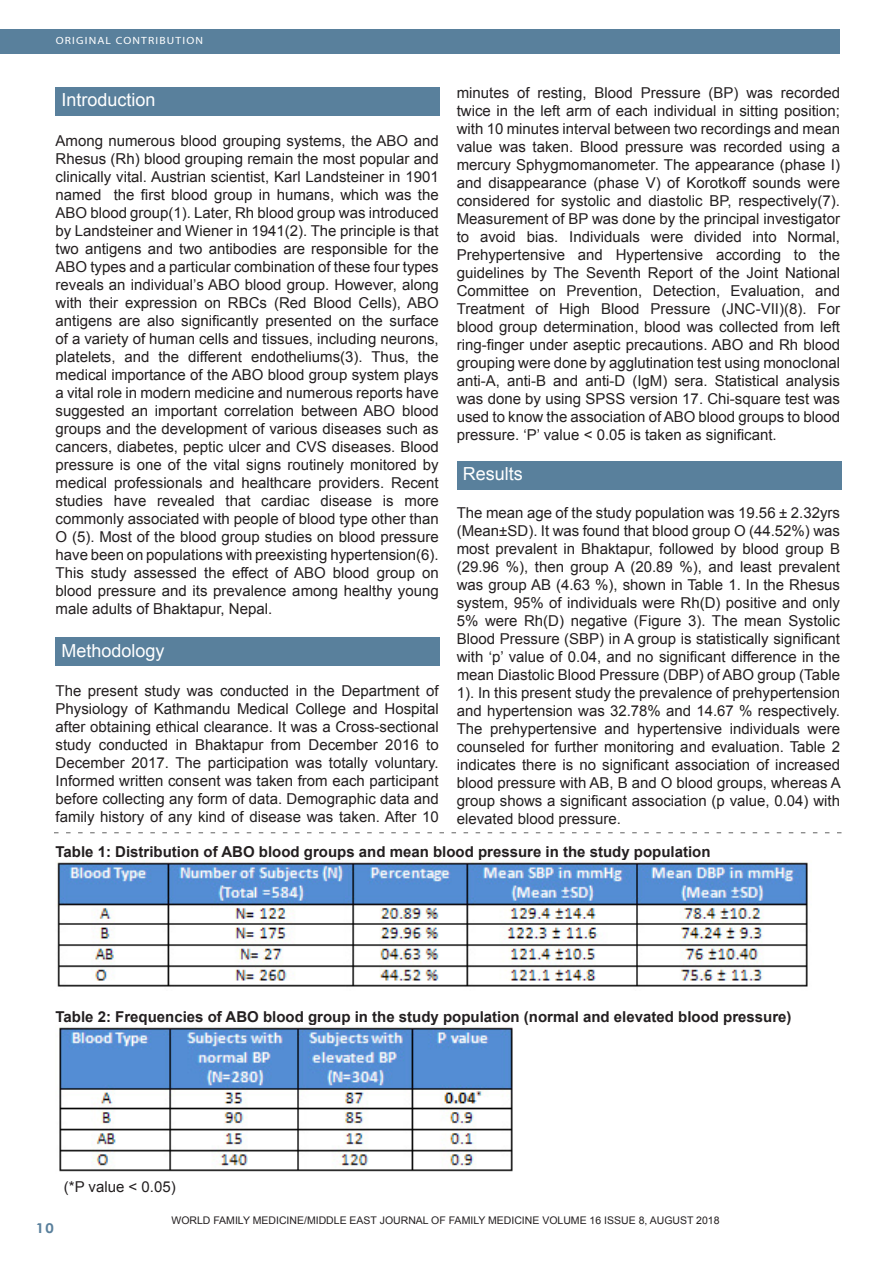
<style>
.page{position:relative;width:893px;height:1263px;background:#fff}
.page>*{position:absolute;margin:0;border:0;box-sizing:border-box;transform-origin:0 0}
.Footnote_Text{font:18px "Arial";color:#fff}
.Footnote_Text-2{font:15px/18px "Arial";color:#231f20;text-align:justify}
.Footnote_Text-3{font:700 15px "Arial";color:#231f20}
.t1{font:700 13.5px "Century Gothic";color:#59809c;scale:1.1 1}
.Footnote_Text-4{font:10.5px "Arial";color:#231f20}
.t2{font:10.5px "Myriad";letter-spacing:.1em;color:#fff;scale:1.1 1}
</style>
<div class="page">
<div style="left:0;top:30px;width:840px;height:24px;background:#59809c"></div>
<div style="left:56px;top:87px;width:384px;height:29px;background:#59809c"></div>
<div style="left:56px;top:638px;width:384px;height:28px;background:#59809c"></div>
<div style="left:457px;top:461px;width:385px;height:28px;background:#59809c"></div>
<svg style="left:54px;top:832px;width:788px;height:1px"></svg>
<img style="left:57px;top:860px;width:751px;height:127px">
<img style="left:59px;top:1025px;width:454px;height:147px">
<p class="t2" style="left:56px;top:35px;width:135px">ORIGINAL CONTRIBUTION</p>
<p class="Footnote_Text-2" style="left:457px;top:84px;width:385px">minutes of resting, Blood Pressure (BP) was recorded twice in the left arm of each individual in sitting position; with 10 minutes interval between two recordings and mean value was taken. Blood pressure was recorded using a mercury Sphygmomanometer. The appearance (phase I) and disappearance (phase V) of Korotkoff sounds were considered for systolic and diastolic BP, respectively(7).<br>Measurement of BP was done by the principal investigator to avoid bias. Individuals were divided into Normal, Prehypertensive and Hypertensive according to the guidelines by The Seventh Report of the Joint National Committee on Prevention, Detection, Evaluation, and Treatment of High Blood Pressure (JNC-VII)(8). For blood group determination, blood was collected from left ring-finger under aseptic precautions. ABO and Rh blood grouping were done by agglutination test using monoclonal anti-A, anti-B and anti-D (IgM) sera. Statistical analysis was done by using SPSS version 17. Chi-square test was used to know the association of ABO blood groups to blood pressure. ‘P’ value &lt; 0.05 is taken as significant.</p>
<p class="Footnote_Text" style="left:463px;top:462px;width:62px">Results</p>
<p class="Footnote_Text-2" style="left:457px;top:504px;width:386px">The mean age of the study population was 19.56 ± 2.32yrs (Mean±SD). It was found that blood group O (44.52%) was most prevalent in Bhaktapur, followed by blood group B (29.96 %), then group A (20.89 %), and least prevalent was group AB (4.63 %), shown in Table 1. In the Rhesus system, 95% of individuals were Rh(D) positive and only 5% were Rh(D) negative (Figure 3). The mean Systolic Blood Pressure (SBP) in A group is statistically significant with ‘p’ value of 0.04, and no significant difference in the mean Diastolic Blood Pressure (DBP) of ABO group (Table 1). In this present study the prevalence of prehypertension and hypertension was 32.78% and 14.67 % respectively.<br>The prehypertensive and hypertensive individuals were counseled for further monitoring and evaluation. Table 2 indicates there is no significant association of increased blood pressure with AB, B and O blood groups, whereas A group shows a significant association (p value, 0.04) with elevated blood pressure.</p>
<p class="Footnote_Text-3" style="left:56px;top:842px;width:657px">Table 1: Distribution of ABO blood groups and mean blood pressure in the study population</p>
<p class="Footnote_Text" style="left:62px;top:88px;width:96px">Introduction</p>
<p class="Footnote_Text-2" style="left:56px;top:131px;width:385px">Among numerous blood grouping systems, the ABO and Rhesus (Rh) blood grouping remain the most popular and clinically vital. Austrian scientist, Karl Landsteiner in 1901 named the first blood group in humans, which was the ABO blood group(1). Later, Rh blood group was introduced by Landsteiner and Wiener in 1941(2). The principle is that two antigens and two antibodies are responsible for the ABO types and a particular combination of these four types reveals an individual’s ABO blood group. However, along with their expression on RBCs (Red Blood Cells), ABO antigens are also significantly presented on the surface of a variety of human cells and tissues, including neurons, platelets, and the different endotheliums(3). Thus, the medical importance of the ABO blood group system plays a vital role in modern medicine and numerous reports have suggested an important correlation between ABO blood groups and the development of various diseases such as cancers, diabetes, peptic ulcer and CVS diseases. Blood pressure is one of the vital signs routinely monitored by medical professionals and healthcare providers. Recent studies have revealed that cardiac disease is more commonly associated with people of blood type other than O (5). Most of the blood group studies on blood pressure have been on populations with preexisting hypertension(6).<br>This study assessed the effect of ABO blood group on blood pressure and its prevalence among healthy young male adults of Bhaktapur, Nepal.</p>
<p class="Footnote_Text" style="left:62px;top:638px;width:105px">Methodology</p>
<p class="Footnote_Text-2" style="left:56px;top:682px;width:385px">The present study was conducted in the Department of Physiology of Kathmandu Medical College and Hospital after obtaining ethical clearance. It was a Cross-sectional study conducted in Bhaktapur from December 2016 to December 2017. The participation was totally voluntary.<br>Informed written consent was taken from each participant before collecting any form of data. Demographic data and family history of any kind of disease was taken. After 10</p>
<p class="Footnote_Text-3" style="left:56px;top:1007px;width:737px">Table 2: Frequencies of ABO blood group in the study population (normal and elevated blood pressure)</p>
<p class="t1" style="left:36px;top:1217px;width:18px">10</p>
<p class="Footnote_Text-2" style="left:64px;top:1177px;width:113px">(*P value &lt; 0.05)</p>
<p class="Footnote_Text-4" style="left:162px;top:1214px;width:569px">WORLD FAMILY MEDIC NE/MIDDLE AST JOURNAL OF AMILY MEDIC NE VOLUME 15 ISSUE10, DECEMBER 2017</p>
<p class="Footnote_Text-4" style="left:171px;top:1214px;width:550px">WORLD FAMILY MEDICINE/MIDDLE EAST JOURNAL OF FAMILY MEDICINE VOLUME 16 ISSUE 8, AUGUST 2018</p>
</div>
